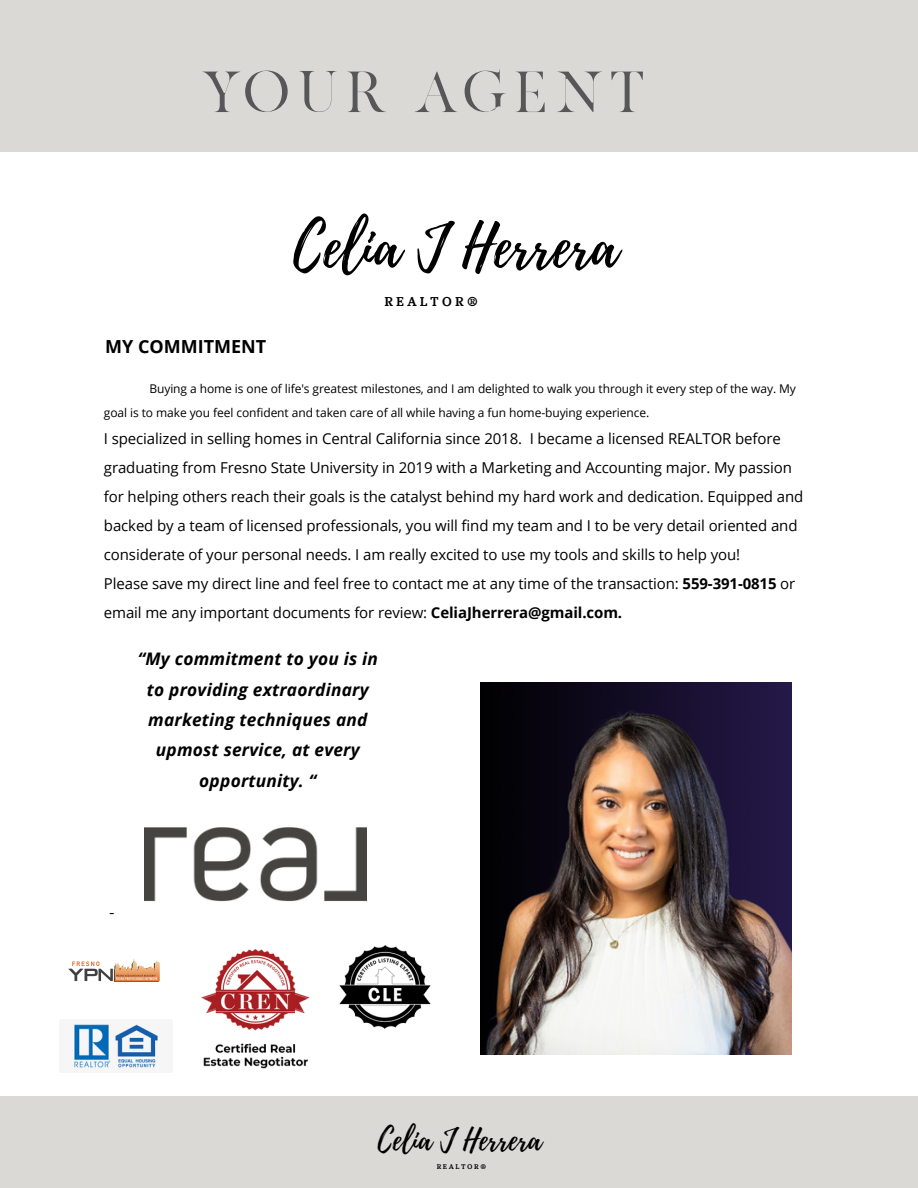
<style>
.page{position:relative;width:918px;height:1188px;background:#fff}
.page>*{position:absolute;margin:0;border:0;box-sizing:border-box;transform-origin:0 0}
.t1{font:70.5px "Gather Collectors Edition Serif";letter-spacing:.13em;color:#575759}
.t2{font:60px "Playlist Script";color:#000}
.t3{font:30.3px "Playlist Script";color:#000}
.t4{font:700 18px "Open Sans";color:#000}
.t5{font:italic 700 17.25px/30.3px "Open Sans";letter-spacing:.015em;color:#000;text-align:center}
.t6{font:15px/29px "Open Sans";letter-spacing:-.005em;color:#000}
.t7{font:700 12.75px "Marta";letter-spacing:.235em;color:#000}
.t8{font:12px/24px "Open Sans";letter-spacing:-.005em;color:#000}
.t9{font:700 6.75px "Marta";letter-spacing:.235em;color:#000}
.s1{font-weight:700}
</style>
<div class="page">
<div style="left:0;top:1096px;width:918px;height:92px;background:#dbd9d6"></div>
<div style="left:0;top:0;width:918px;height:152px;background:#dbd9d6"></div>
<img style="left:481px;top:682px;width:310px;height:373px">
<img style="left:68px;top:958px;width:92px;height:24px">
<img style="left:74px;top:1023px;width:84px;height:46px">
<img style="left:339px;top:945px;width:92px;height:84px">
<img style="left:201px;top:949px;width:109px;height:120px">
<img style="left:144px;top:827px;width:222px;height:75px">
<p class="t1" style="left:204px;top:55px;width:439px">YOUR AGENT</p>
<p class="t4" style="left:105px;top:334px;width:162px">MY COMMITMENT</p>
<p class="t2" style="left:293px;top:203px;width:326px">Celia J Herrera</p>
<h3 class="t7" style="left:384px;top:296px;width:95px">REALTOR®</h3>
<h5 class="t8" style="left:104px;top:377px;width:694px;text-indent:46px">Buying a home is one of life's greatest milestones, and I am delighted to walk you through it every step of the way. My goal is to make you feel confident and taken care of all while having a fun home-buying experience.</h5>
<h5 class="t6" style="left:104px;top:424px;width:701px">I specialized in selling homes in Central California since 2018. I became a licensed REALTOR before graduating from Fresno State University in 2019 with a Marketing and Accounting major. My passion for helping others reach their goals is the catalyst behind my hard work and dedication. Equipped and backed by a team of licensed professionals, you will find my team and I to be very detail oriented and considerate of your personal needs. I am really excited to use my tools and skills to help you!<br>Please save my direct line and feel free to contact me at any time of the transaction: <span class="s1">559-391-0815</span> or email me any important documents for review: <span class="s1">CeliaJherrera@gmail.com.</span></h5>
<p class="t5" style="left:138px;top:643px;width:242px">“My commitment to you is in to providing extraordinary marketing techniques and upmost service, at every opportunity. “</p>
<p class="t7" style="left:109px;top:907px;width:7px">-</p>
<p class="t3" style="left:378px;top:1119px;width:166px">Celia J Herrera</p>
<p class="t9" style="left:437px;top:1164px;width:51px">REALTOR®</p>
</div>
